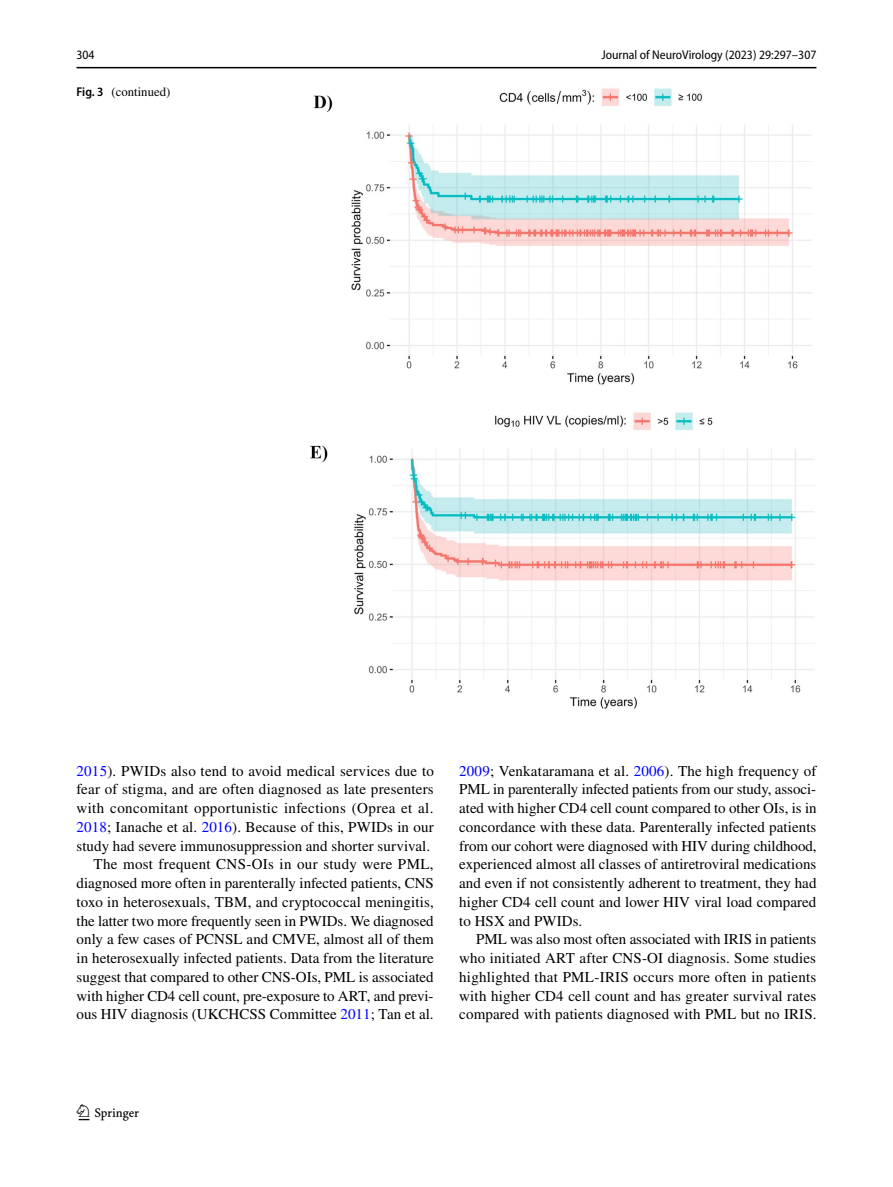
<style>
.page{position:relative;width:893px;height:1187px;background:#fff}
.page>*{position:absolute;margin:0;border:0;box-sizing:border-box;transform-origin:0 0}
.t1{font:22.5px "Springnew Regular 2";color:#000}
.t2{font:15px/18.8px "STIX";letter-spacing:.005em;color:#000;text-align:justify}
.t3{font:semi-condensed 12.75px "Myriad Pro";color:#000}
.t4{font:12.75px "STIX";color:#000}
.s1{font-family:"Myriad Pro";font-weight:600;font-stretch:semi-condensed}
.s2{color:#00f}
</style>
<div class="page">
<hr style="left:77px;top:67px;width:739px;height:1px;background:#000">
<img style="left:310px;top:88px;width:504px;height:621px">
<p class="t3" style="left:77px;top:48px;width:20px">304</p>
<p class="t3" style="left:601px;top:48px;width:217px">Journal of NeuroVirology (2023) 29:297–307</p>
<p class="t4" style="left:77px;top:83px;width:95px"><span class="s1">Fig. 3</span> (continued)</p>
<p class="t2" style="left:77px;top:762px;width:359px;text-align:right"><span class="s2">2015</span>). PWIDs also tend to avoid medical services due to fear of stigma, and are often diagnosed as late presenters with concomitant opportunistic infections (Oprea et al.<br><span class="s2">2018</span>; Ianache et al. <span class="s2">2016</span>). Because of this, PWIDs in our study had severe immunosuppression and shorter survival.<br>The most frequent CNS-OIs in our study were PML, diagnosed more often in parenterally infected patients, CNS toxo in heterosexuals, TBM, and cryptococcal meningitis, the latter two more frequently seen in PWIDs. We diagnosed only a few cases of PCNSL and CMVE, almost all of them in heterosexually infected patients. Data from the literature suggest that compared to other CNS-OIs, PML is associated with higher CD4 cell count, pre-exposure to ART, and previ&shy;ous HIV diagnosis (UKCHCSS Committee <span class="s2">2011</span>; Tan et al.</p>
<p class="t2" style="left:459px;top:762px;width:359px"><span class="s2">2009</span>; Venkataramana et al. <span class="s2">2006</span>). The high frequency of PML in parenterally infected patients from our study, associ&shy;ated with higher CD4 cell count compared to other OIs, is in concordance with these data. Parenterally infected patients from our cohort were diagnosed with HIV during childhood, experienced almost all classes of antiretroviral medications and even if not consistently adherent to treatment, they had higher CD4 cell count and lower HIV viral load compared to HSX and PWIDs.</p>
<p class="t2" style="left:459px;top:930px;width:359px;text-indent:17px">PML was also most often associated with IRIS in patients who initiated ART after CNS-OI diagnosis. Some studies highlighted that PML-IRIS occurs more often in patients with higher CD4 cell count and has greater survival rates compared with patients diagnosed with PML but no IRIS.</p>
<h1 class="t1" style="left:79px;top:1104px;width:62px">1 3</h1>
</div>
